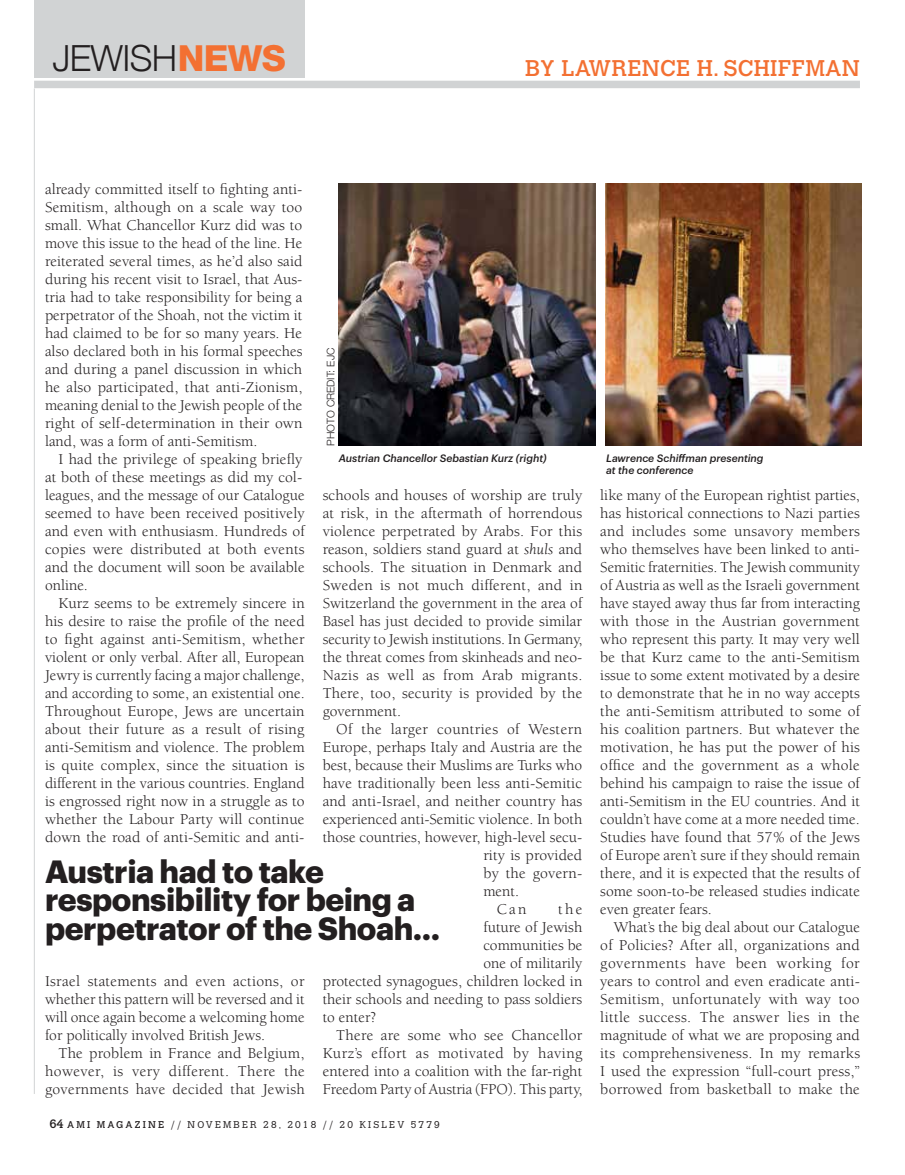
<style>
.page{position:relative;width:905px;height:1175px;background:#fff}
.page>*{position:absolute;margin:0;border:0;box-sizing:border-box;transform-origin:0 0}
.t1{font:300 36px "Helvetica Neue";letter-spacing:-.02em;color:#231f20}
.t2{font:700 31.5px/28.5px "Graphik";letter-spacing:-.015em;color:#231f20}
.t3{font:22.5px "Calvert MT Std";letter-spacing:.01em;color:#f37032}
.t4{font:15.45px/18px "Berkeley Std";letter-spacing:.005em;color:#231f20;text-align:justify}
.t5{font:15.45px "Berkeley Std";letter-spacing:.03em;color:#231f20}
.t6{font:15.45px "Berkeley Std";letter-spacing:.025em;color:#231f20}
.t7{font:italic 500 10.5px/12px "Graphik";color:#231f20}
.t8{font:300 10.5px "Helvetica Neue LT Std";color:#231f20}
.t9{font:300 9.75px "Calvert MT Std";letter-spacing:.225em;color:#231f20}
.s1{font-family:"Helvetica Neue LT Std";font-weight:800;color:#f37032}
.s2{font-style:italic}
.s3{font-weight:400;font-size:12px}
.s4{font-weight:400}
</style>
<div class="page">
<hr style="left:34px;top:88px;width:1px;height:1006px;background:#d1d3d4">
<div style="left:34px;top:0;width:270px;height:77px;background:#d1d3d4"></div>
<div style="left:34px;top:81px;width:826px;height:7px;background:#d1d3d4"></div>
<img style="left:339px;top:183px;width:256px;height:263px">
<img style="left:605px;top:183px;width:256px;height:263px">
<h1 class="t1" style="left:53px;top:29px;width:234px">JEWISH<span class="s1">NEWS</span></h1>
<h3 class="t3" style="left:525px;top:55px;width:336px">BY LAWRENCE H. SCHIFFMAN</h3>
<p class="t4" style="left:45px;top:180px;width:259px">already committed itself to fighting anti-Semitism, although on a scale way too small. What Chancellor Kurz did was to move this issue to the head of the line. He reiterated several times, as he’d also said during his recent visit to Israel, that Aus&shy;tria had to take responsibility for being a perpetrator of the Shoah, not the victim it had claimed to be for so many years. He also declared both in his formal speeches and during a panel discussion in which he also participated, that anti-Zionism, meaning denial to the Jewish people of the right of self-determination in their own land, was a form of anti-Semitism.</p>
<p class="t4" style="left:45px;top:450px;width:261px;text-align:left;text-indent:14px">I had the privilege of speaking briefly at both of these meetings as did my col&shy;leagues, and the message of our Catalogue seemed to have been received positively and even with enthusiasm. Hundreds of copies were distributed at both events and the document will soon be available online.</p>
<p class="t4" style="left:45px;top:594px;width:261px;text-indent:14px">Kurz seems to be extremely sincere in his desire to raise the profile of the need to fight against anti-Semitism, whether violent or only verbal. After all, European Jewry is currently facing a major challenge, and according to some, an existential one.<br>Throughout Europe, Jews are uncertain about their future as a result of rising anti-Semitism and violence. The problem is quite complex, since the situation is different in the various countries. England is engrossed right now in a struggle as to whether the Labour Party will continue down the road of anti-Semitic and anti-</p>
<p class="t8" style="left:324px;top:446px;width:99px;rotate:-90deg">PHOTO CREDIT: EJC</p>
<p class="t7" style="left:339px;top:451px;width:209px">Austrian Chancellor Sebastian Kurz (right)</p>
<p class="t7" style="left:606px;top:451px;width:159px">Lawrence Schiffman presenting at the conference</p>
<p class="t4" style="left:322px;top:486px;width:261px">schools and houses of worship are truly at risk, in the aftermath of horrendous violence perpetrated by Arabs. For this reason, soldiers stand guard at <span class="s2">shuls</span> and schools. The situation in Denmark and Sweden is not much different, and in Switzerland the government in the area of Basel has just decided to provide similar security to Jewish institutions. In Germany, the threat comes from skinheads and neo-Nazis as well as from Arab migrants.<br>There, too, security is provided by the government.</p>
<p class="t6" style="left:336px;top:720px;width:247px">Of the larger countries of Western</p>
<p class="t4" style="left:322px;top:738px;width:261px">Europe, perhaps Italy and Austria are the</p>
<p class="t4" style="left:322px;top:756px;width:261px">best, because their Muslims are Turks who</p>
<p class="t4" style="left:322px;top:774px;width:261px">have traditionally been less anti-Semitic</p>
<p class="t4" style="left:322px;top:792px;width:261px">and anti-Israel, and neither country has</p>
<p class="t4" style="left:322px;top:810px;width:261px">experienced anti-Semitic violence. In both</p>
<p class="t4" style="left:322px;top:828px;width:261px">those countries, however, high-level secu-</p>
<p class="t4" style="left:483px;top:846px;width:100px">rity is provided</p>
<p class="t4" style="left:483px;top:864px;width:100px">by the govern-</p>
<p class="t4" style="left:483px;top:882px;width:37px">ment.</p>
<p class="t4" style="left:497px;top:900px;width:31px">Can</p>
<p class="t4" style="left:558px;top:900px;width:26px">the</p>
<p class="t4" style="left:483px;top:918px;width:100px">future of Jewish</p>
<p class="t4" style="left:483px;top:936px;width:100px">communities be</p>
<p class="t4" style="left:483px;top:954px;width:100px">one of militarily</p>
<p class="t4" style="left:322px;top:972px;width:261px">protected synagogues, children locked in</p>
<p class="t4" style="left:322px;top:990px;width:261px">their schools and needing to pass soldiers</p>
<p class="t4" style="left:322px;top:1008px;width:55px">to enter?</p>
<p class="t4" style="left:336px;top:1026px;width:248px">There are some who see Chancellor</p>
<p class="t5" style="left:323px;top:1044px;width:261px">Kurz’s effort as motivated by having</p>
<p class="t4" style="left:323px;top:1062px;width:261px">entered into a coalition with the far-right</p>
<p class="t4" style="left:322px;top:1080px;width:261px">Freedom Party of Austria (FPO). This party,</p>
<p class="t4" style="left:600px;top:486px;width:261px">like many of the European rightist parties, has historical connections to Nazi parties and includes some unsavory members who themselves have been linked to anti-Semitic fraternities. The Jewish community of Austria as well as the Israeli government have stayed away thus far from interacting with those in the Austrian government who represent this party. It may very well be that Kurz came to the anti-Semitism issue to some extent motivated by a desire to demonstrate that he in no way accepts the anti-Semitism attributed to some of his coalition partners. But whatever the motivation, he has put the power of his office and the government as a whole behind his campaign to raise the issue of anti-Semitism in the EU countries. And it couldn’t have come at a more needed time.<br>Studies have found that 57% of the Jews of Europe aren’t sure if they should remain there, and it is expected that the results of some soon-to-be released studies indicate even greater fears.</p>
<p class="t4" style="left:600px;top:918px;width:261px;text-indent:14px">What’s the big deal about our Catalogue of Policies? After all, organizations and governments have been working for years to control and even eradicate anti-Semitism, unfortunately with way too little success. The answer lies in the magnitude of what we are proposing and its comprehensiveness. In my remarks I used the expression “full-court press,” borrowed from basketball to make the</p>
<h2 class="t2" style="left:45px;top:854px;width:397px">Austria had to take responsibility for being a perpetrator of the Shoah...</h2>
<p class="t4" style="left:45px;top:972px;width:261px">Israel statements and even actions, or whether this pattern will be reversed and it will once again become a welcoming home for politically involved British Jews.</p>
<p class="t4" style="left:45px;top:1044px;width:261px;text-indent:13px">The problem in France and Belgium, however, is very different. There the governments have decided that Jewish</p>
<p class="t9" style="left:50px;top:1118px;width:392px"><span class="s3">64</span><span class="s4">AMI MAGAZINE</span> // NOVEMBER 28, 2018 // 20 KISLEV 5779</p>
</div>
